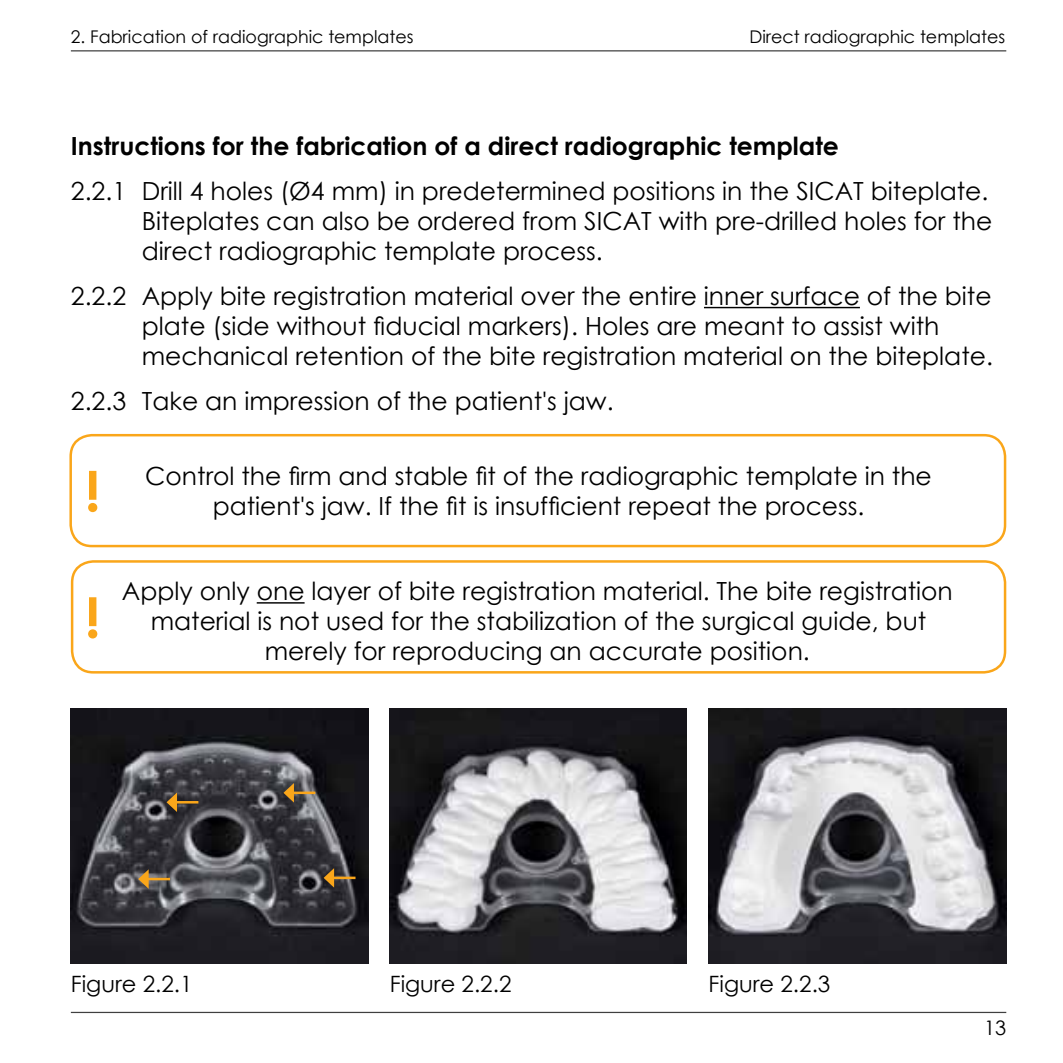
<style>
.page{position:relative;width:1063px;height:1063px;background:#fff}
.page>*{position:absolute;margin:0;border:0;box-sizing:border-box;transform-origin:0 0}
.t1{font:700 55px "Century Gothic";color:#faa61a}
.t2{font:25px/30px "Century Gothic";color:#000}
.t3{font:700 25px "Century Gothic";color:#000}
.t4{font:22.5px "Century Gothic";color:#000}
.t5{font:20px "Century Gothic";color:#000}
.t6{font:17.5px "Century Gothic";color:#000}
</style>
<div class="page">
<hr style="left:71px;top:1012px;width:935px;height:1px;background:#000">
<hr style="left:71px;top:50px;width:935px;height:1px;background:#000">
<div style="left:69px;top:434px;width:937px;height:113px;border:2px solid #faa61a;border-radius:21px"></div>
<div style="left:71px;top:560px;width:935px;height:114px;border:2px solid #faa61a;border-radius:21px"></div>
<hr style="left:704px;top:307px;width:156px;height:1px;background:#000">
<hr style="left:257px;top:602px;width:48px;height:2px;background:#000">
<img style="left:71px;top:709px;width:298px;height:255px">
<img style="left:389px;top:709px;width:298px;height:255px">
<img style="left:709px;top:709px;width:297px;height:255px">
<hr style="left:176px;top:801px;width:22px;height:3px;background:#faa61a">
<svg style="left:167px;top:793px;width:10px;height:19px"></svg>
<hr style="left:293px;top:792px;width:22px;height:2px;background:#faa61a">
<svg style="left:283px;top:783px;width:11px;height:20px"></svg>
<hr style="left:333px;top:877px;width:23px;height:2px;background:#faa61a">
<svg style="left:324px;top:868px;width:10px;height:20px"></svg>
<hr style="left:148px;top:878px;width:22px;height:2px;background:#faa61a">
<svg style="left:138px;top:869px;width:11px;height:20px"></svg>
<p class="t6" style="left:71px;top:26px;width:344px">2. Fabrication of radiographic templates</p>
<p class="t6" style="left:749px;top:26px;width:257px">Direct radiographic templates</p>
<p class="t3" style="left:71px;top:130px;width:769px">Instructions for the fabrication of a direct radiographic template</p>
<p class="t2" style="left:142px;top:176px;width:852px;text-indent:-71px">2.2.1 Drill 4 holes (Ø4 mm) in predetermined positions in the SICAT biteplate.<br>Biteplates can also be ordered from SICAT with pre-drilled holes for the direct radiographic template process.</p>
<p class="t2" style="left:142px;top:281px;width:853px;text-indent:-71px">2.2.2 Apply bite registration material over the entire inner surface of the bite plate (side without fiducial markers). Holes are meant to assist with mechanical retention of the bite registration material on the biteplate.</p>
<p class="t2" style="left:71px;top:386px;width:544px">2.2.3 Take an impression of the patient's jaw.</p>
<h1 class="t1" style="left:85px;top:457px;width:17px">!</h1>
<h1 class="t1" style="left:85px;top:583px;width:17px">!</h1>
<p class="t2" style="left:145px;top:460px;width:788px;text-align:center">Control the firm and stable fit of the radiographic template in the patient's jaw. If the fit is insufficient repeat the process.</p>
<p class="t2" style="left:122px;top:576px;width:833px;text-align:center">Apply only one layer of bite registration material. The bite registration material is not used for the stabilization of the surgical guide, but merely for reproducing an accurate position.</p>
<p class="t4" style="left:71px;top:970px;width:123px">Figure 2.2.1</p>
<p class="t4" style="left:390px;top:970px;width:123px">Figure 2.2.2</p>
<p class="t4" style="left:709px;top:970px;width:123px">Figure 2.2.3</p>
<p class="t5" style="left:984px;top:1015px;width:24px">13</p>
</div>
